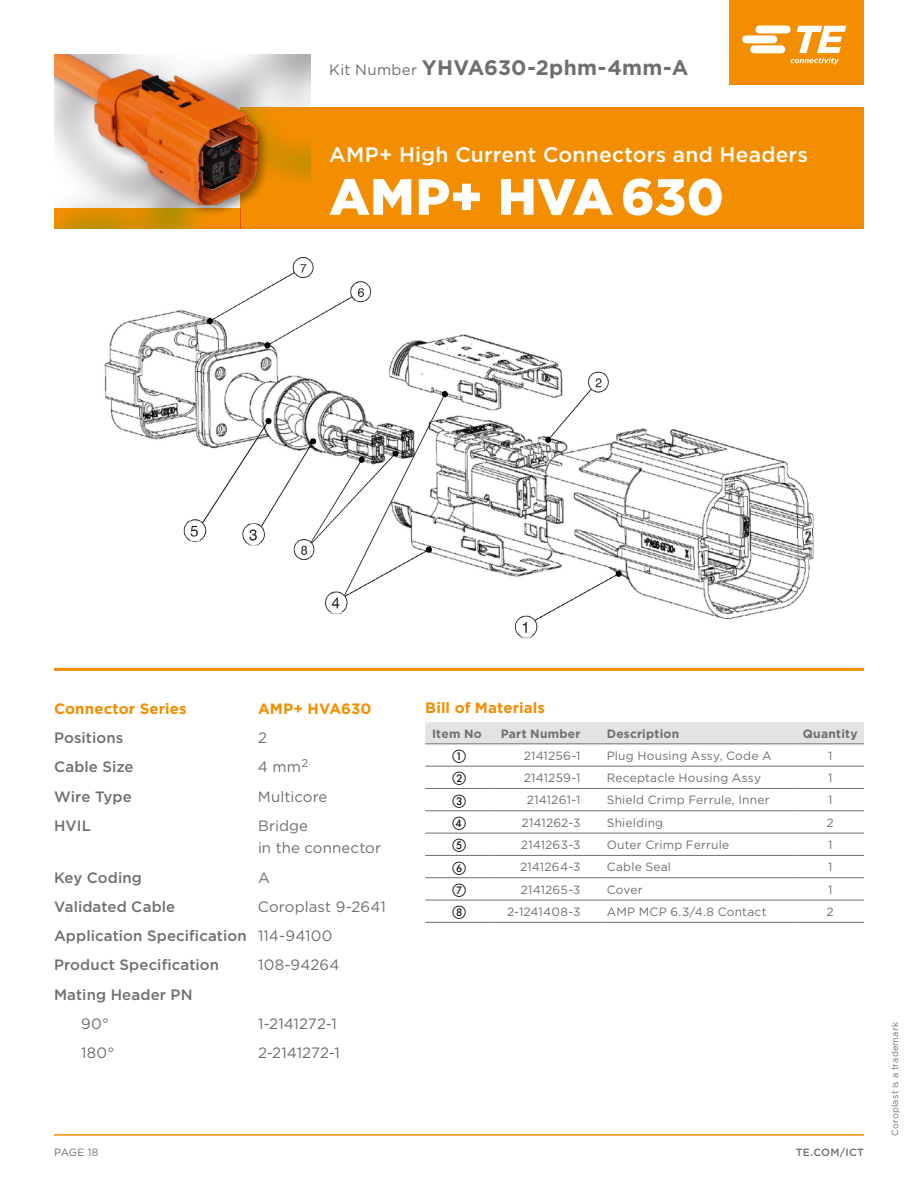
<style>
.page{position:relative;width:918px;height:1188px;background:#fff}
.page>*{position:absolute;margin:0;border:0;box-sizing:border-box;transform-origin:0 0}
.t1{font:900 51px "Gotham";letter-spacing:.005em;color:#fff}
.t2{font:500 21px "Gotham";letter-spacing:.01em;color:#fff}
.t3{font:700 21px "Gotham";letter-spacing:.015em;color:#706f6f}
.t4{font:500 15px "Gotham";letter-spacing:.01em;color:#706f6f}
.t5{font:15px/22.5px "Gotham";letter-spacing:.005em;color:#706f6f}
.t6{font:700 15px "Gotham";letter-spacing:.01em;color:#f28e00}
.Tabelle_Body{font:13.5px "European Pi One";color:#000}
.Tab{font:12px "Gotham";letter-spacing:.015em;color:#706f6f}
.t7{font:700 12px "Gotham";letter-spacing:.02em;color:#706f6f}
.t8{font:500 10.5px "Gotham";letter-spacing:.025em;color:#706f6f}
.t9{font:10.5px "Gotham";letter-spacing:.015em;color:#706f6f}
.t10{font:9px "Gotham";letter-spacing:.025em;color:#706f6f}
.s1{font-weight:400;font-size:15px}
.s2{font-weight:400}
</style>
<div class="page">
<hr style="left:54px;top:1134px;width:810px;height:2px;background:#f28e00">
<div style="left:240px;top:107px;width:624px;height:122px;background:#f28e00"></div>
<hr style="left:54px;top:668px;width:810px;height:3px;background:#f28e00">
<div style="left:729px;top:0;width:135px;height:85px;background:#f28e00"></div>
<svg style="left:742px;top:26px;width:104px;height:38px"></svg>
<img style="left:104px;top:257px;width:710px;height:382px">
<img style="left:54px;top:54px;width:254px;height:175px">
<div style="left:425px;top:722px;width:439px;height:21px;background:#e3e3e3"></div>
<hr style="left:425px;top:743px;width:68px;height:1px;background:#706f6f">
<hr style="left:493px;top:743px;width:108px;height:1px;background:#706f6f">
<hr style="left:601px;top:743px;width:195px;height:1px;background:#706f6f">
<hr style="left:796px;top:743px;width:68px;height:1px;background:#706f6f">
<hr style="left:425px;top:766px;width:68px;height:1px;background:#706f6f">
<hr style="left:493px;top:766px;width:108px;height:1px;background:#706f6f">
<hr style="left:601px;top:766px;width:195px;height:1px;background:#706f6f">
<hr style="left:796px;top:766px;width:68px;height:1px;background:#706f6f">
<hr style="left:425px;top:788px;width:68px;height:1px;background:#706f6f">
<hr style="left:493px;top:788px;width:108px;height:1px;background:#706f6f">
<hr style="left:601px;top:788px;width:195px;height:1px;background:#706f6f">
<hr style="left:796px;top:788px;width:68px;height:1px;background:#706f6f">
<hr style="left:425px;top:810px;width:68px;height:1px;background:#706f6f">
<hr style="left:493px;top:810px;width:108px;height:1px;background:#706f6f">
<hr style="left:601px;top:810px;width:195px;height:1px;background:#706f6f">
<hr style="left:796px;top:810px;width:68px;height:1px;background:#706f6f">
<hr style="left:425px;top:833px;width:68px;height:1px;background:#706f6f">
<hr style="left:493px;top:833px;width:108px;height:1px;background:#706f6f">
<hr style="left:601px;top:833px;width:195px;height:1px;background:#706f6f">
<hr style="left:796px;top:833px;width:68px;height:1px;background:#706f6f">
<hr style="left:425px;top:855px;width:68px;height:1px;background:#706f6f">
<hr style="left:493px;top:855px;width:108px;height:1px;background:#706f6f">
<hr style="left:601px;top:855px;width:195px;height:1px;background:#706f6f">
<hr style="left:796px;top:855px;width:68px;height:1px;background:#706f6f">
<hr style="left:425px;top:877px;width:68px;height:1px;background:#706f6f">
<hr style="left:493px;top:877px;width:108px;height:1px;background:#706f6f">
<hr style="left:601px;top:877px;width:195px;height:1px;background:#706f6f">
<hr style="left:796px;top:877px;width:68px;height:1px;background:#706f6f">
<hr style="left:425px;top:900px;width:68px;height:1px;background:#706f6f">
<hr style="left:493px;top:900px;width:108px;height:1px;background:#706f6f">
<hr style="left:601px;top:900px;width:195px;height:1px;background:#706f6f">
<hr style="left:796px;top:900px;width:68px;height:1px;background:#706f6f">
<hr style="left:425px;top:922px;width:68px;height:1px;background:#706f6f">
<hr style="left:493px;top:922px;width:108px;height:1px;background:#706f6f">
<hr style="left:601px;top:922px;width:195px;height:1px;background:#706f6f">
<hr style="left:796px;top:922px;width:68px;height:1px;background:#706f6f">
<p class="t3" style="left:329px;top:54px;width:361px"><span class="s1">Kit Number</span> YHVA630-2phm-4mm-A</p>
<p class="t2" style="left:329px;top:141px;width:480px">AMP+ High Current Connectors and Headers</p>
<p class="t1" style="left:329px;top:162px;width:396px">AMP+ HVA 630</p>
<p class="t6" style="left:54px;top:699px;width:134px">Connector Series</p>
<p class="t6" style="left:258px;top:699px;width:115px">AMP+ HVA630</p>
<p class="t4" style="left:54px;top:728px;width:71px">Positions</p>
<p class="t5" style="left:258px;top:726px;width:10px">2</p>
<p class="t4" style="left:54px;top:757px;width:81px">Cable Size</p>
<p class="t5" style="left:258px;top:756px;width:52px">4 mm<sup>2</sup></p>
<p class="t4" style="left:54px;top:787px;width:79px">Wire Type</p>
<p class="t5" style="left:258px;top:785px;width:71px">Multicore</p>
<p class="t4" style="left:54px;top:816px;width:39px">HVIL</p>
<p class="t5" style="left:258px;top:814px;width:125px">Bridge<br>in the connector</p>
<p class="t4" style="left:54px;top:868px;width:89px">Key Coding</p>
<p class="t5" style="left:258px;top:866px;width:13px">A</p>
<p class="t4" style="left:54px;top:897px;width:123px">Validated Cable</p>
<p class="t5" style="left:258px;top:895px;width:129px">Coroplast 9-2641</p>
<p class="t4" style="left:54px;top:926px;width:280px">Application Specification <span class="s2">114-94100</span></p>
<p class="t4" style="left:54px;top:955px;width:167px">Product Specification</p>
<p class="t5" style="left:258px;top:954px;width:83px">108-94264</p>
<p class="t4" style="left:54px;top:985px;width:140px">Mating Header PN</p>
<p class="t5" style="left:81px;top:1012px;width:29px">90°</p>
<p class="t5" style="left:258px;top:1012px;width:80px">1-2141272-1</p>
<p class="t5" style="left:81px;top:1041px;width:35px">180°</p>
<p class="t5" style="left:258px;top:1041px;width:83px">2-2141272-1</p>
<p class="t6" style="left:425px;top:698px;width:121px">Bill of Materials</p>
<p class="t7" style="left:432px;top:726px;width:51px">Item No</p>
<p class="t7" style="left:501px;top:726px;width:81px">Part Number</p>
<p class="t7" style="left:607px;top:726px;width:74px">Description</p>
<p class="t7" style="left:803px;top:726px;width:57px">Quantity</p>
<p class="Tabelle_Body" style="left:453px;top:749px;width:15px">A</p>
<p class="Tab" style="left:524px;top:748px;width:58px">2141256-1</p>
<p class="Tab" style="left:607px;top:748px;width:166px">Plug Housing Assy, Code A</p>
<p class="Tab" style="left:828px;top:748px;width:6px">1</p>
<p class="Tabelle_Body" style="left:453px;top:772px;width:15px">B</p>
<p class="Tab" style="left:524px;top:770px;width:58px">2141259-1</p>
<p class="Tab" style="left:607px;top:770px;width:156px">Receptacle Housing Assy</p>
<p class="Tab" style="left:828px;top:770px;width:6px">1</p>
<p class="Tabelle_Body" style="left:453px;top:794px;width:15px">C</p>
<p class="Tab" style="left:527px;top:793px;width:55px">2141261-1</p>
<p class="Tab" style="left:607px;top:793px;width:164px">Shield Crimp Ferrule, Inner</p>
<p class="Tab" style="left:828px;top:793px;width:6px">1</p>
<p class="Tabelle_Body" style="left:453px;top:816px;width:15px">D</p>
<p class="Tab" style="left:522px;top:815px;width:60px">2141262-3</p>
<p class="Tab" style="left:607px;top:815px;width:58px">Shielding</p>
<p class="Tab" style="left:827px;top:815px;width:9px">2</p>
<p class="Tabelle_Body" style="left:453px;top:838px;width:15px">E</p>
<p class="Tab" style="left:521px;top:837px;width:61px">2141263-3</p>
<p class="Tab" style="left:607px;top:837px;width:124px">Outer Crimp Ferrule</p>
<p class="Tab" style="left:828px;top:837px;width:6px">1</p>
<p class="Tabelle_Body" style="left:453px;top:861px;width:15px">F</p>
<p class="Tab" style="left:520px;top:859px;width:62px">2141264-3</p>
<p class="Tab" style="left:607px;top:859px;width:66px">Cable Seal</p>
<p class="Tab" style="left:828px;top:859px;width:6px">1</p>
<p class="Tabelle_Body" style="left:453px;top:883px;width:15px">G</p>
<p class="Tab" style="left:521px;top:882px;width:61px">2141265-3</p>
<p class="Tab" style="left:607px;top:882px;width:37px">Cover</p>
<p class="Tab" style="left:828px;top:882px;width:6px">1</p>
<p class="Tabelle_Body" style="left:453px;top:905px;width:15px">H</p>
<p class="Tab" style="left:507px;top:904px;width:75px">2-1241408-3</p>
<p class="Tab" style="left:607px;top:904px;width:161px">AMP MCP 6.3/4.8 Contact</p>
<p class="Tab" style="left:827px;top:904px;width:9px">2</p>
<p class="t9" style="left:54px;top:1145px;width:46px">PAGE 18</p>
<p class="t8" style="left:796px;top:1145px;width:70px">TE.COM/ICT</p>
<p class="t10" style="left:889px;top:1136px;width:115px;rotate:-90deg">Coroplast is a trademark</p>
</div>
